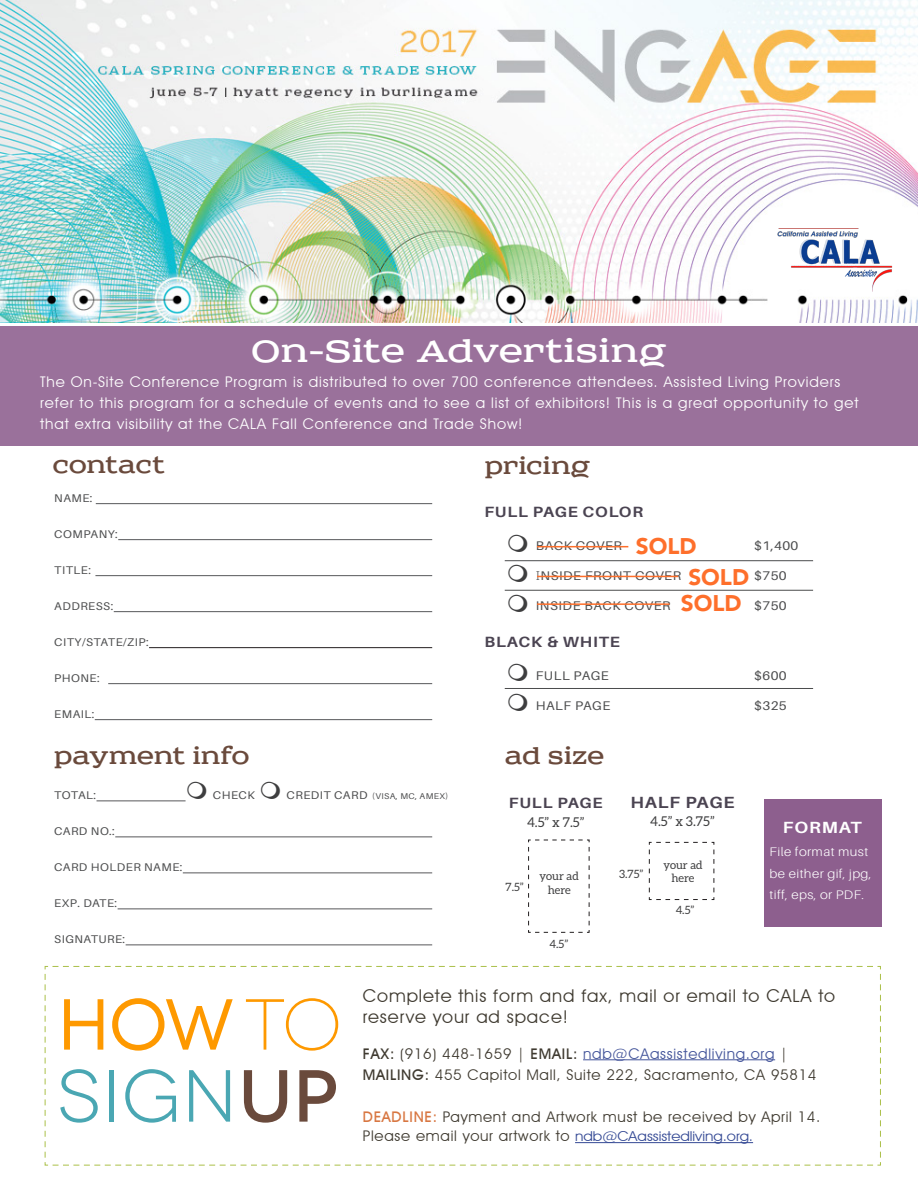
<style>
.page{position:relative;width:918px;height:1188px;background:#fff}
.page>*{position:absolute;margin:0;border:0;box-sizing:border-box;transform-origin:0 0}
.t1{font:73.5px "Novecentowide";color:#4aa7b3}
.t2{font:72px "Novecentowide";color:#fe9900}
.t3{font:34.5px "Sreda";letter-spacing:.03em;color:#fff;scale:1.04 1}
.t4{font:25.5px "Sreda";letter-spacing:.02em;color:#6a4a3c}
.t5{font:900 22.5px "Avenir LT Std";color:#fe6f2b}
.t6{font:17.7px/21px "Avant Garde IT Cby BT";letter-spacing:.05em;color:#3f3a30}
.t7{font:700 16.2px "Aileron";letter-spacing:.05em;color:#4b4452;scale:1.11 1}
.t8{font:700 16.2px "Aileron";letter-spacing:.05em;color:#fff;scale:1.11 1}
.t9{font:700 14.85px "Aileron";letter-spacing:.05em;color:#4b4452;scale:1.11 1}
.t10{font:14.7px/21px "Avant Garde IT Cby BT";letter-spacing:.06em;color:#fff}
.t11{font:14.7px "Avant Garde IT Cby BT";letter-spacing:.05em;color:#3f3a30}
.t12{font:14.7px "Avant Garde IT Cby BT";letter-spacing:.05em;color:#43549a}
.t13{font:13.65px "Avant Garde IT Cby BT";color:#354a95;scale:1.1 1}
.t14{font:13.5px "Aleo";color:#3e3e3f}
.Body_Text__Char{font:12.6px "Aileron";letter-spacing:.04em;color:#4b4c4d;scale:1.08 1}
.t15{font:300 12.45px/21.3px "Aileron";letter-spacing:.03em;color:#fff;scale:1.09 1}
.t16{font:11.4px/13.6px "Aleo";color:#3e3e3f;text-align:center}
.Body_Text__Char-2{font:11.1px "Aileron";letter-spacing:.04em;color:#4b4c4d;scale:1.08 1}
.Body_Text__Char-3{font:8.4px "Aileron";letter-spacing:.04em;color:#4b4c4d;scale:1.08 1}
.s1{font-family:"Aleo";font-weight:300;font-size:12.45px;color:#3e3e3f}
.s2{font-size:11.1px}
.s3{font-weight:300}
.s4{font-weight:500;color:#6a4a3c}
.s5{font-family:"Decker";font-weight:700;color:#3f3a30}
.s6{color:#3f3a30}
.s7{font-family:"Decker";font-weight:700}
.s8{font-family:"Decker";font-weight:700;color:#d87742}
.s9{font-size:14.7px;color:#3f3a30}
</style>
<div class="page">
<img style="left:0;top:0;width:918px;height:323px">
<svg style="left:44px;top:966px;width:837px;height:200px"></svg>
<hr style="left:96px;top:503px;width:336px;height:1px;background:#57585a">
<hr style="left:118px;top:539px;width:314px;height:1px;background:#57585a">
<hr style="left:95px;top:575px;width:337px;height:1px;background:#57585a">
<hr style="left:114px;top:611px;width:318px;height:1px;background:#57585a">
<hr style="left:149px;top:647px;width:283px;height:1px;background:#231f20">
<hr style="left:108px;top:683px;width:324px;height:1px;background:#57585a">
<hr style="left:95px;top:719px;width:337px;height:1px;background:#57585a">
<hr style="left:97px;top:801px;width:89px;height:1px;background:#57585a">
<hr style="left:115px;top:837px;width:317px;height:1px;background:#57585a">
<hr style="left:183px;top:873px;width:249px;height:1px;background:#57585a">
<hr style="left:118px;top:909px;width:314px;height:1px;background:#57585a">
<hr style="left:126px;top:945px;width:306px;height:1px;background:#57585a">
<hr style="left:583px;top:1059px;width:192px;height:1px;background:#43549a">
<svg style="left:528px;top:839px;width:62px;height:94px"></svg>
<svg style="left:649px;top:842px;width:66px;height:58px"></svg>
<hr style="left:575px;top:1142px;width:178px;height:1px;background:#354a95">
<hr style="left:505px;top:560px;width:308px;height:1px;background:#4b4c4d">
<hr style="left:505px;top:590px;width:308px;height:1px;background:#4b4c4d">
<hr style="left:505px;top:688px;width:308px;height:1px;background:#4b4c4d">
<div style="left:765px;top:799px;width:117px;height:127px;background:#8d5f8e"></div>
<img style="left:778px;top:229px;width:120px;height:62px">
<hr style="left:537px;top:546px;width:91px;height:1px;background:#fe6f2b">
<hr style="left:537px;top:576px;width:141px;height:1px;background:#fe6f2b">
<hr style="left:537px;top:603px;width:133px;height:2px;background:#fe6f2b">
<div style="left:0;top:326px;width:918px;height:120px;background:#9a719b"></div>
<p class="t3" style="left:251px;top:331px;width:401px">On-Site Advertising</p>
<p class="t10" style="left:40px;top:372px;width:820px">The On-Site Conference Program is distributed to over 700 conference attendees. Assisted Living Providers refer to this program for a schedule of events and to see a list of exhibitors! This is a great opportunity to get that extra visibility at the CALA Fall Conference and Trade Show!</p>
<p class="t4" style="left:53px;top:450px;width:113px">contact</p>
<p class="Body_Text__Char-2" style="left:54px;top:492px;width:37px">NAME:</p>
<p class="Body_Text__Char-2" style="left:54px;top:528px;width:60px">COMPANY:</p>
<p class="Body_Text__Char-2" style="left:54px;top:564px;width:36px">TITLE:</p>
<p class="Body_Text__Char-2" style="left:54px;top:600px;width:56px">ADDRESS:</p>
<p class="Body_Text__Char-2" style="left:54px;top:636px;width:89px">CITY/STATE/ZIP:</p>
<p class="Body_Text__Char-2" style="left:54px;top:672px;width:44px">PHONE:</p>
<p class="Body_Text__Char-2" style="left:54px;top:708px;width:39px">EMAIL:</p>
<p class="t4" style="left:485px;top:451px;width:107px">pricing</p>
<p class="t9" style="left:484px;top:504px;width:145px">FULL PAGE COLOR</p>
<p class="Body_Text__Char" style="left:536px;top:539px;width:81px">BACK COVER</p>
<p class="Body_Text__Char" style="left:754px;top:539px;width:42px">$1,400</p>
<p class="Body_Text__Char" style="left:536px;top:569px;width:136px"><span class="s1">I</span>NSIDE FRONT COVER</p>
<p class="Body_Text__Char" style="left:754px;top:569px;width:32px">$750</p>
<p class="Body_Text__Char" style="left:536px;top:599px;width:126px">INSIDE BACK COVER</p>
<p class="Body_Text__Char" style="left:754px;top:599px;width:32px">$750</p>
<p class="t9" style="left:484px;top:633px;width:124px">BLACK &amp; WHITE</p>
<p class="Body_Text__Char" style="left:536px;top:669px;width:69px">FULL PAGE</p>
<p class="Body_Text__Char" style="left:754px;top:669px;width:32px">$600</p>
<p class="Body_Text__Char" style="left:536px;top:699px;width:71px">HALF PAGE</p>
<p class="Body_Text__Char" style="left:754px;top:699px;width:32px">$325</p>
<p class="t5" style="left:636px;top:532px;width:62px">SOLD</p>
<p class="t5" style="left:688px;top:563px;width:62px">SOLD</p>
<p class="t5" style="left:681px;top:590px;width:62px">SOLD</p>
<p class="t4" style="left:54px;top:741px;width:197px">payment info</p>
<p class="t4" style="left:505px;top:741px;width:101px">ad size</p>
<p class="Body_Text__Char-2" style="left:54px;top:789px;width:40px">TOTAL:</p>
<p class="Body_Text__Char-2" style="left:213px;top:789px;width:40px">CHECK</p>
<p class="Body_Text__Char-3" style="left:287px;top:791px;width:151px"><span class="s2">CREDIT CARD</span> (VISA, MC, AMEX)</p>
<p class="Body_Text__Char-2" style="left:54px;top:825px;width:58px">CARD NO.:</p>
<p class="Body_Text__Char-2" style="left:54px;top:861px;width:120px">CARD HOLDER NAME:</p>
<p class="Body_Text__Char-2" style="left:54px;top:897px;width:60px">EXP. DATE:</p>
<p class="Body_Text__Char-2" style="left:54px;top:933px;width:67px">SIGNATURE:</p>
<p class="t9" style="left:509px;top:794px;width:86px">FULL PAGE</p>
<p class="t14" style="left:527px;top:815px;width:59px">4.5” x 7.5”</p>
<p class="t16" style="left:506px;top:880px;width:20px">7.5”</p>
<p class="t16" style="left:540px;top:869px;width:41px">your ad here</p>
<p class="t16" style="left:550px;top:937px;width:20px">4.5”</p>
<p class="t7" style="left:630px;top:793px;width:95px">HALF PAGE</p>
<p class="t14" style="left:650px;top:813px;width:66px">4.5” x 3.75”</p>
<p class="t16" style="left:619px;top:867px;width:26px">3.75”</p>
<p class="t16" style="left:663px;top:858px;width:41px">your ad here</p>
<p class="t16" style="left:676px;top:903px;width:20px">4.5”</p>
<p class="t8" style="left:783px;top:819px;width:73px">FORMAT</p>
<p class="t15" style="left:770px;top:841px;width:95px">File format must be either gif, jpg, tiff, eps, or PDF.</p>
<p class="t2" style="left:57px;top:982px;width:286px">HOW <span class="s3">TO</span></p>
<p class="t1" style="left:57px;top:1054px;width:282px">SIGN<span class="s4">UP</span></p>
<p class="t6" style="left:363px;top:985px;width:474px">Complete this form and fax, mail or email to CALA to reserve your ad space!</p>
<p class="t12" style="left:363px;top:1044px;width:426px"><span class="s5">FAX:</span> <span class="s6">(916) 448-1659 |</span> <span class="s5">EMAIL:</span> ndb@CAassistedliving.org <span class="s6">|</span></p>
<p class="t11" style="left:363px;top:1065px;width:455px"><span class="s7">MAILING:</span> 455 Capitol Mall, Suite 222, Sacramento, CA 95814</p>
<p class="t11" style="left:363px;top:1108px;width:459px"><span class="s8">DEADLINE:</span> Payment and Artwork must be received by April 14.</p>
<p class="t13" style="left:363px;top:1128px;width:356px"><span class="s9">Please email your artwork to</span> ndb@CAassistedliving.org.</p>
</div>
